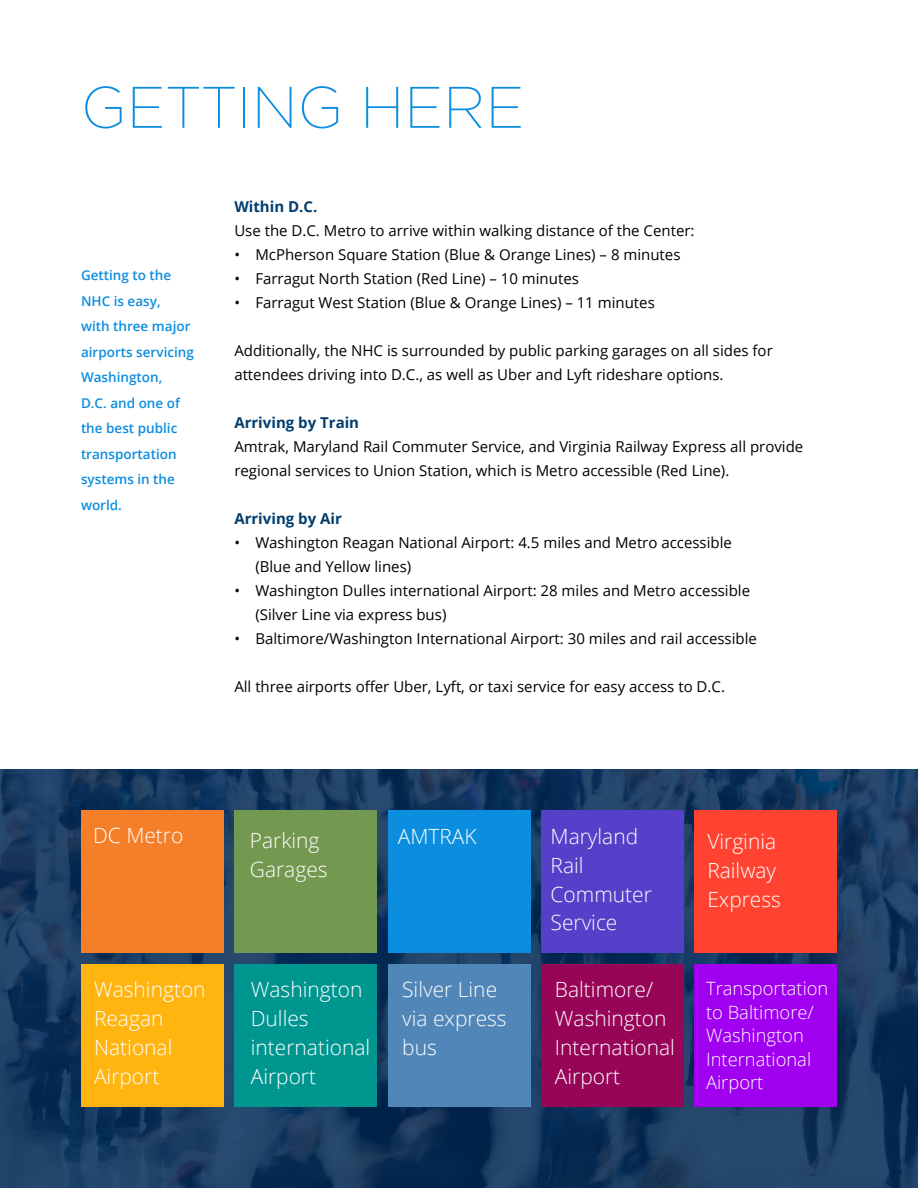
<style>
.page{position:relative;width:918px;height:1188px;background:#fff}
.page>*{position:absolute;margin:0;border:0;box-sizing:border-box;transform-origin:0 0}
.t1{font:200 58.5px "Gotham";color:#0c8ee0}
.t2{font:300 21px/28.8px "Open Sans";color:#fff}
.t3{font:300 18.3px/23.5px "Open Sans";color:#fff}
.t4{font:15px/24px "Open Sans";color:#000}
.t5{font:700 15px "Open Sans";color:#003d6e}
.t6{font:600 13.5px/25.5px "Open Sans";color:#0c8ee0}
</style>
<div class="page">
<img style="left:0;top:770px;width:918px;height:418px">
<div style="left:541px;top:964px;width:143px;height:143px;background:#970558"></div>
<div style="left:694px;top:964px;width:143px;height:143px;background:#a000ef"></div>
<div style="left:388px;top:964px;width:143px;height:143px;background:#5186b8"></div>
<div style="left:541px;top:810px;width:143px;height:143px;background:#5541c9"></div>
<div style="left:81px;top:810px;width:143px;height:143px;background:#f57e29"></div>
<div style="left:694px;top:810px;width:143px;height:143px;background:#ff4330"></div>
<div style="left:234px;top:810px;width:143px;height:143px;background:#739950"></div>
<div style="left:234px;top:964px;width:143px;height:143px;background:#009690"></div>
<div style="left:388px;top:810px;width:142px;height:143px;background:#0c8ee0"></div>
<div style="left:81px;top:964px;width:143px;height:143px;background:#ffb410"></div>
<h1 class="t1" style="left:81px;top:71px;width:445px">GETTING HERE</h1>
<p class="t6" style="left:81px;top:262px;width:114px">Getting to the<br>NHC is easy,<br>with three major airports servicing<br>Washington,<br>D.C. and one of the best public transportation systems in the world.</p>
<p class="t5" style="left:234px;top:196px;width:84px">Within D.C.</p>
<p class="t4" style="left:234px;top:219px;width:462px">Use the D.C. Metro to arrive within walking distance of the Center:</p>
<p class="t4" style="left:234px;top:243px;width:448px">• McPherson Square Station (Blue &amp; Orange Lines) – 8 minutes</p>
<p class="t4" style="left:234px;top:267px;width:346px">• Farragut North Station (Red Line) – 10 minutes</p>
<p class="t4" style="left:234px;top:291px;width:422px">• Farragut West Station (Blue &amp; Orange Lines) – 11 minutes</p>
<p class="t4" style="left:234px;top:339px;width:540px">Additionally, the NHC is surrounded by public parking garages on all sides for attendees driving into D.C., as well as Uber and Lyft rideshare options.</p>
<p class="t5" style="left:234px;top:412px;width:126px">Arriving by Train</p>
<p class="t4" style="left:234px;top:435px;width:571px">Amtrak, Maryland Rail Commuter Service, and Virginia Railway Express all provide regional services to Union Station, which is Metro accessible (Red Line).</p>
<p class="t5" style="left:234px;top:508px;width:109px">Arriving by Air</p>
<p class="t4" style="left:255px;top:531px;width:478px;text-indent:-21px">• Washington Reagan National Airport: 4.5 miles and Metro accessible (Blue and Yellow lines)</p>
<p class="t4" style="left:255px;top:579px;width:496px;text-indent:-21px">• Washington Dulles international Airport: 28 miles and Metro accessible (Silver Line via express bus)</p>
<p class="t4" style="left:234px;top:627px;width:524px">• Baltimore/Washington International Airport: 30 miles and rail accessible</p>
<p class="t4" style="left:234px;top:675px;width:492px">All three airports offer Uber, Lyft, or taxi service for easy access to D.C.</p>
<h2 class="t2" style="left:93px;top:820px;width:92px">DC Metro</h2>
<h2 class="t2" style="left:94px;top:975px;width:113px">Washington<br>Reagan<br>National<br>Airport</h2>
<h2 class="t2" style="left:250px;top:826px;width:79px">Parking<br>Garages</h2>
<h2 class="t2" style="left:398px;top:821px;width:80px">AMTRAK</h2>
<h2 class="t2" style="left:251px;top:975px;width:121px">Washington<br>Dulles international<br>Airport</h2>
<h2 class="t2" style="left:402px;top:975px;width:106px">Silver Line via express bus</h2>
<h2 class="t2" style="left:551px;top:821px;width:103px">Maryland<br>Rail<br>Commuter<br>Service</h2>
<h2 class="t2" style="left:707px;top:827px;width:75px">Virginia<br>Railway<br>Express</h2>
<h2 class="t2" style="left:555px;top:975px;width:122px">Baltimore/<br>Washington<br>International<br>Airport</h2>
<p class="t3" style="left:706px;top:976px;width:124px">Transportation to Baltimore/<br>Washington<br>International<br>Airport</p>
</div>
